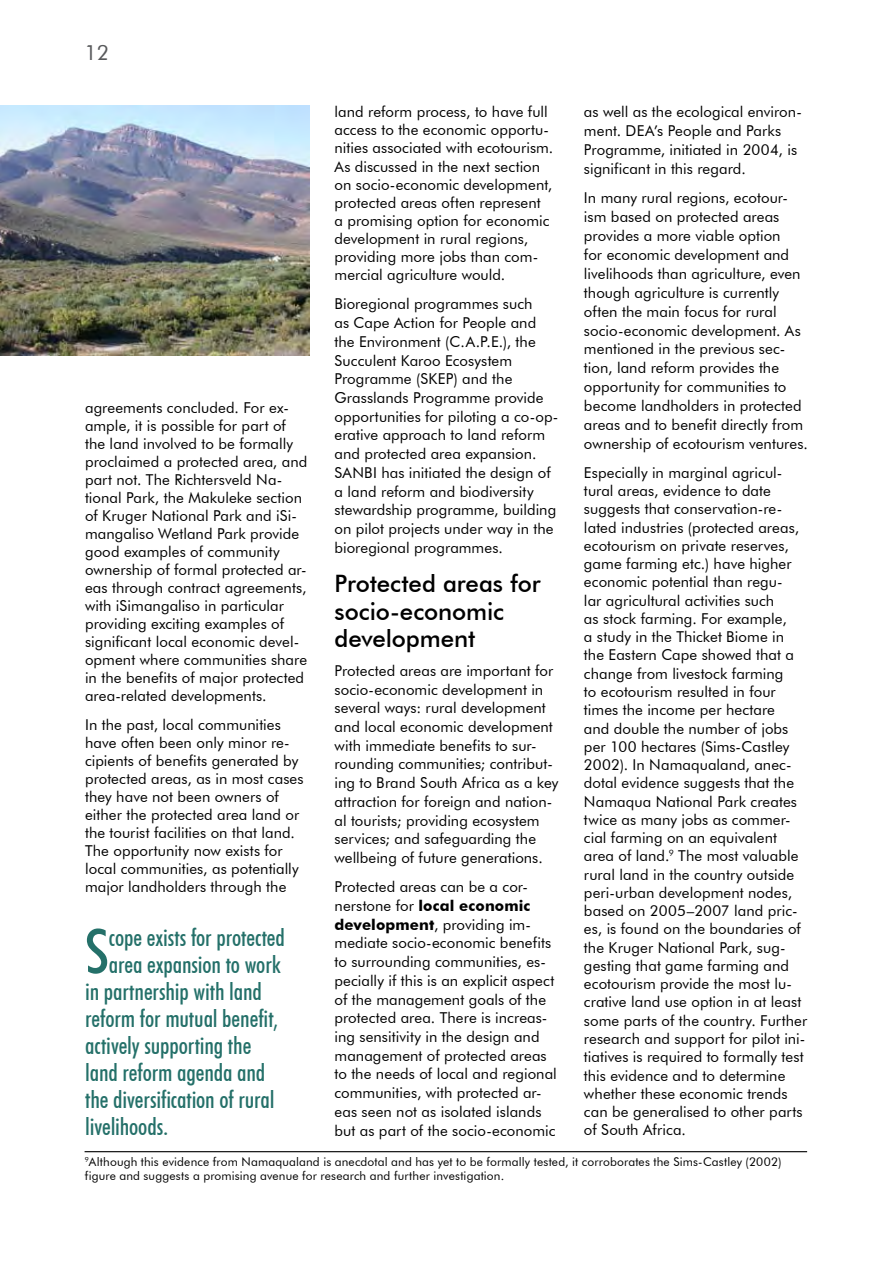
<style>
.page{position:relative;width:893px;height:1263px;background:#fff}
.page>*{position:absolute;margin:0;border:0;box-sizing:border-box;transform-origin:0 0}
.t1{font:500 condensed 61.8px "Futura BT";color:#247069}
.t2{font:500 condensed 24px "Futura BT";letter-spacing:-.005em;color:#247069}
.t3{font:500 24px/27.2px "Futura BT";letter-spacing:-.005em;color:#000}
.t4{font:21px "Futura BT";color:#58595b}
.t5{font:15px/18.8px "Futura BT";letter-spacing:.005em;color:#000}
.t6{font:12px/13.5px "Futura BT";letter-spacing:.015em;color:#000}
.s1{font-weight:700}
</style>
<div class="page">
<img style="left:0;top:106px;width:310px;height:249px">
<hr style="left:85px;top:1151px;width:722px;height:1px;background:#000">
<h3 class="t4" style="left:84px;top:39px;width:26px">12</h3>
<p class="t5" style="left:334px;top:103px;width:220px;line-height:18.1px">land reform process, to have full access to the economic opportu&shy;nities associated with ecotourism.<br>As discussed in the next section on socio-economic development, protected areas often represent<br>a promising option for economic development in rural regions, providing more jobs than com&shy;mercial agriculture would.</p>
<p class="t5" style="left:334px;top:295px;width:225px">Bioregional programmes such<br>as Cape Action for People and the Environment (C.A.P.E.), the<br>Succulent Karoo Ecosystem<br>Programme (SKEP) and the<br>Grasslands Programme provide opportunities for piloting a co-op&shy;erative approach to land reform and protected area expansion.<br>SANBI has initiated the design of a land reform and biodiversity stewardship programme, building on pilot projects under way in the bioregional programmes.</p>
<h2 class="t3" style="left:334px;top:570px;width:208px">Protected areas for socio-economic development</h2>
<p class="t5" style="left:334px;top:661px;width:225px">Protected areas are important for socio-economic development in several ways: rural development and local economic development with immediate benefits to sur&shy;rounding communities; contribut&shy;ing to Brand South Africa as a key attraction for foreign and nation&shy;al tourists; providing ecosystem services; and safeguarding the wellbeing of future generations.</p>
<p class="t5" style="left:334px;top:877px;width:224px">Protected areas can be a cor&shy;nerstone for <span class="s1">local economic development</span>, providing im&shy;mediate socio-economic benefits to surrounding communities, es&shy;pecially if this is an explicit aspect of the management goals of the protected area. There is increas&shy;ing sensitivity in the design and management of protected areas to the needs of local and regional communities, with protected ar&shy;eas seen not as isolated islands but as part of the socio-economic</p>
<p class="t5" style="left:584px;top:102px;width:219px">as well as the ecological environ&shy;ment. DEA’s People and Parks<br>Programme, initiated in 2004, is significant in this regard.</p>
<p class="t5" style="left:584px;top:189px;width:225px">In many rural regions, ecotour&shy;ism based on protected areas provides a more viable option<br>for economic development and livelihoods than agriculture, even though agriculture is currently often the main focus for rural socio-economic development. As mentioned in the previous sec&shy;tion, land reform provides the opportunity for communities to become landholders in protected areas and to benefit directly from ownership of ecotourism ventures.</p>
<p class="t5" style="left:584px;top:463px;width:225px;line-height:18.3px">Especially in marginal agricul&shy;tural areas, evidence to date suggests that conservation-re&shy;lated industries (protected areas, ecotourism on private reserves, game farming etc.) have higher economic potential than regu-<br>lar agricultural activities such<br>as stock farming. For example,<br>a study in the Thicket Biome in the Eastern Cape showed that a change from livestock farming<br>to ecotourism resulted in four times the income per hectare<br>and double the number of jobs per 100 hectares (Sims-Castley<br>2002). In Namaqualand, anec&shy;dotal evidence suggests that the<br>Namaqua National Park creates twice as many jobs as commer&shy;cial farming on an equivalent area of land.<sup>9</sup> The most valuable rural land in the country outside peri-urban development nodes, based on 2005–2007 land pric&shy;es, is found on the boundaries of the Kruger National Park, sug&shy;gesting that game farming and ecotourism provide the most lu&shy;crative land use option in at least some parts of the country. Further research and support for pilot ini&shy;tiatives is required to formally test this evidence and to determine whether these economic trends can be generalised to other parts of South Africa.</p>
<p class="t5" style="left:85px;top:399px;width:224px;line-height:18px">agreements concluded. For ex&shy;ample, it is possible for part of the land involved to be formally proclaimed a protected area, and part not. The Richtersveld Na&shy;tional Park, the Makuleke section of Kruger National Park and iSi&shy;mangaliso Wetland Park provide good examples of community ownership of formal protected ar&shy;eas through contract agreements, with iSimangaliso in particular providing exciting examples of significant local economic devel&shy;opment where communities share in the benefits of major protected area-related developments.</p>
<p class="t5" style="left:85px;top:715px;width:220px;line-height:18px">In the past, local communities have often been only minor re&shy;cipients of benefits generated by protected areas, as in most cases they have not been owners of either the protected area land or the tourist facilities on that land.<br>The opportunity now exists for local communities, as potentially major landholders through the</p>
<h1 class="t1" style="left:85px;top:914px;width:25px">S</h1>
<h2 class="t2" style="left:109px;top:923px;width:178px">cope exists for protected</h2>
<h2 class="t2" style="left:109px;top:950px;width:173px">area expansion to work</h2>
<h2 class="t2" style="left:85px;top:977px;width:178px">in partnership with land</h2>
<h2 class="t2" style="left:85px;top:1004px;width:194px">reform for mutual benefit,</h2>
<h2 class="t2" style="left:85px;top:1031px;width:168px">actively supporting the</h2>
<h2 class="t2" style="left:85px;top:1058px;width:182px">land reform agenda and</h2>
<h2 class="t2" style="left:85px;top:1085px;width:191px">the diversification of rural</h2>
<h2 class="t2" style="left:85px;top:1112px;width:84px">livelihoods.</h2>
<p class="t6" style="left:85px;top:1155px;width:698px"><sup>9</sup>Although this evidence from Namaqualand is anecdotal and has yet to be formally tested, it corroborates the Sims-Castley (2002) figure and suggests a promising avenue for research and further investigation.</p>
</div>
